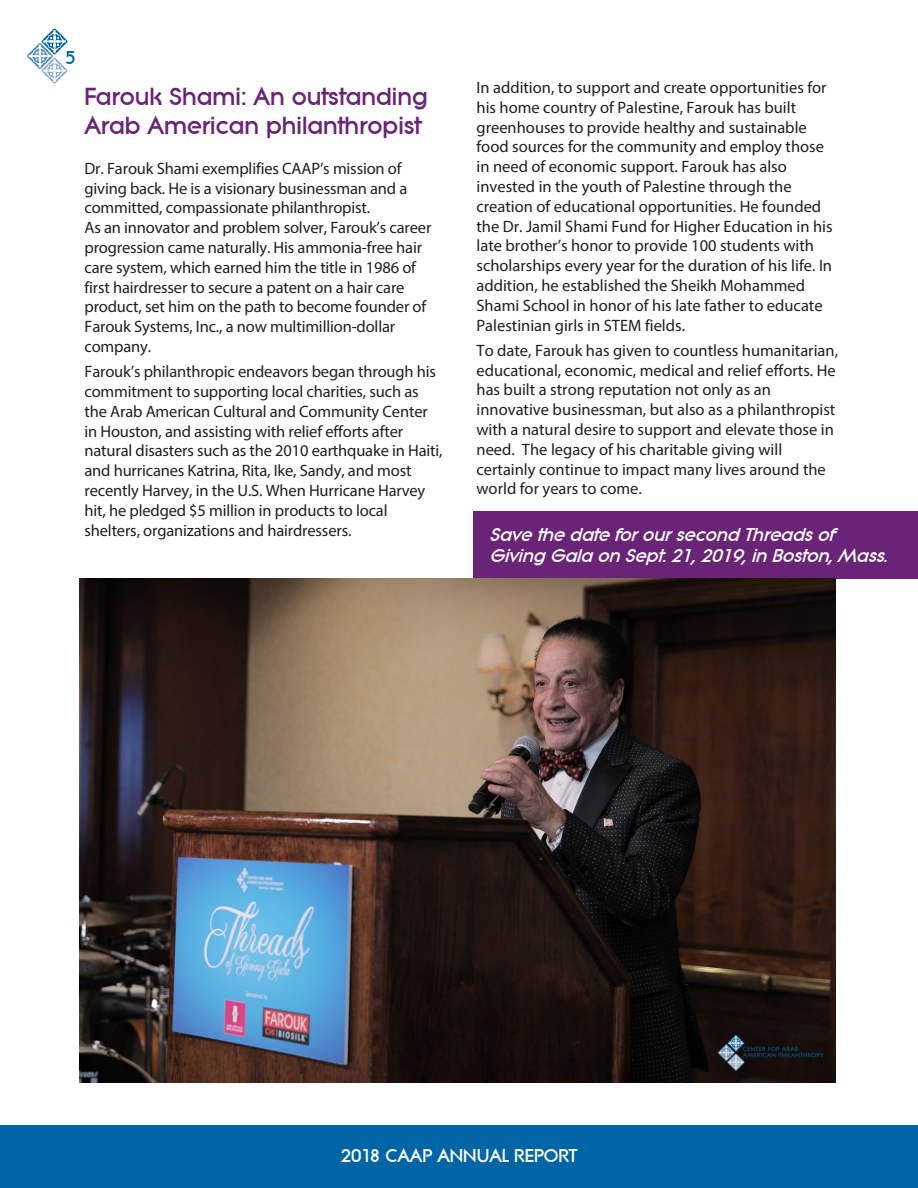
<style>
.page{position:relative;width:918px;height:1188px;background:#fff}
.page>*{position:absolute;margin:0;border:0;box-sizing:border-box;transform-origin:0 0}
.t1{font:24px/28.8px "Lissen";color:#692377}
.t2{font:italic 18px/21px "Lissen";color:#fff}
.t3{font:18px "Lissen";color:#fff}
.t4{font:18px "Lissen";color:#0065a4}
.t5{font:16.5px/19.8px "Myriad Pro";color:#221e1f}
.t6{font:16.5px/19.8px "Myriad Pro";letter-spacing:-.01em;color:#231f20}
</style>
<div class="page">
<div style="left:0;top:1125px;width:918px;height:63px;background:#0065a4"></div>
<div style="left:473px;top:511px;width:445px;height:68px;background:#692377"></div>
<img style="left:80px;top:579px;width:755px;height:503px">
<svg style="left:27px;top:28px;width:41px;height:56px"></svg>
<p class="t4" style="left:65px;top:48px;width:12px">5</p>
<h1 class="t1" style="left:84px;top:82px;width:345px">Farouk Shami: An outstanding<br>Arab American philanthropist</h1>
<p class="t6" style="left:84px;top:158px;width:348px">Dr. Farouk Shami exemplifies CAAP’s mission of giving back. He is a visionary businessman and a committed, compassionate philanthropist.<br>As an innovator and problem solver, Farouk’s career progression came naturally. His ammonia-free hair care system, which earned him the title in 1986 of first hairdresser to secure a patent on a hair care product, set him on the path to become founder of Farouk Systems, Inc., a now multimillion-dollar company.</p>
<p class="t6" style="left:84px;top:362px;width:360px">Farouk’s philanthropic endeavors began through his commitment to supporting local charities, such as the Arab American Cultural and Community Center in Houston, and assisting with relief efforts after natural disasters such as the 2010 earthquake in Haiti, and hurricanes Katrina, Rita, Ike, Sandy, and most recently Harvey, in the U.S. When Hurricane Harvey hit, he pledged $5 million in products to local shelters, organizations and hairdressers.</p>
<p class="t5" style="left:477px;top:77px;width:358px">In addition, to support and create opportunities for his home country of Palestine, Farouk has built greenhouses to provide healthy and sustainable food sources for the community and employ those in need of economic support. Farouk has also invested in the youth of Palestine through the creation of educational opportunities. He founded the Dr. Jamil Shami Fund for Higher Education in his late brother’s honor to provide 100 students with scholarships every year for the duration of his life. In addition, he established the Sheikh Mohammed Shami School in honor of his late father to educate Palestinian girls in STEM fields.</p>
<p class="t5" style="left:477px;top:340px;width:363px">To date, Farouk has given to countless humanitarian, educational, economic, medical and relief efforts. He has built a strong reputation not only as an innovative businessman, but also as a philanthropist with a natural desire to support and elevate those in need. The legacy of his charitable giving will certainly continue to impact many lives around the world for years to come.</p>
<p class="t2" style="left:490px;top:524px;width:404px">Save the date foroursecond Threadsof<br>Giving Gala on Sept.21, 2019, in Boston, Mass.</p>
<p class="t3" style="left:341px;top:1145px;width:238px">2018 CAAP ANNUAL REPORT</p>
</div>
